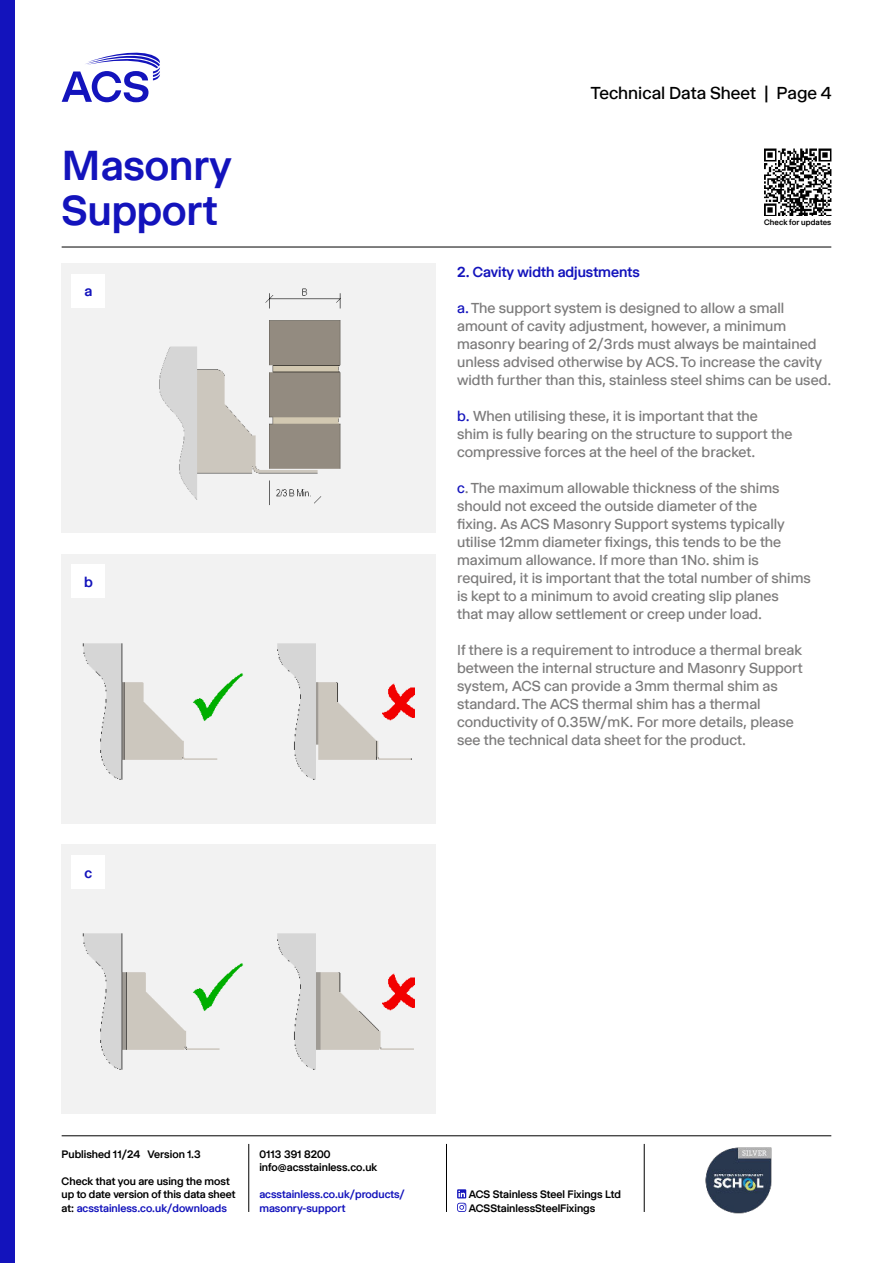
<style>
.page{position:relative;width:893px;height:1263px;background:#fff}
.page>*{position:absolute;margin:0;border:0;box-sizing:border-box;transform-origin:0 0}
.t1{font:500 43.5px/45px "Selecta";color:#1313bc}
.t2{font:18px "Selecta";color:#000}
.t3{font:15px/18px "Selecta";color:#7c7b7b}
.t4{font:500 15px "Selecta";color:#1313bc}
.t5{font:500 11.25px/13.5px "Selecta";color:#000}
.t6{font:500 11.25px/13.5px "Selecta";color:#1313bc}
.t7{font:500 8.25px "Selecta";letter-spacing:.01em;color:#000}
.s1{color:#1313bc}
</style>
<div class="page">
<hr style="left:62px;top:247px;width:769px;height:1px;background:#000">
<div style="left:0;top:0;width:15px;height:1263px;background:#1313bc"></div>
<svg style="left:457px;top:1189px;width:9px;height:9px"></svg>
<svg style="left:458px;top:1190px;width:7px;height:7px"></svg>
<svg style="left:457px;top:1203px;width:9px;height:9px"></svg>
<hr style="left:62px;top:1135px;width:769px;height:1px;background:#000">
<hr style="left:248px;top:1144px;width:1px;height:68px;background:#000">
<hr style="left:446px;top:1144px;width:1px;height:68px;background:#000">
<hr style="left:644px;top:1144px;width:1px;height:68px;background:#000">
<img style="left:705px;top:1147px;width:66px;height:66px">
<img style="left:764px;top:149px;width:67px;height:67px">
<svg style="left:62px;top:52px;width:98px;height:50px"></svg>
<div style="left:62px;top:264px;width:374px;height:269px;background:#f2f2f2"></div>
<div style="left:62px;top:845px;width:374px;height:269px;background:#f2f2f2"></div>
<div style="left:62px;top:554px;width:374px;height:269px;background:#f2f2f2"></div>
<img style="left:159px;top:288px;width:182px;height:217px">
<div style="left:72px;top:274px;width:33px;height:33px;background:#fff"></div>
<div style="left:72px;top:855px;width:33px;height:34px;background:#fff"></div>
<div style="left:72px;top:565px;width:33px;height:33px;background:#fff"></div>
<img style="left:82px;top:933px;width:333px;height:137px">
<img style="left:82px;top:643px;width:333px;height:137px">
<h1 class="t1" style="left:62px;top:145px;width:172px">Masonry<br>Support</h1>
<p class="t4" style="left:85px;top:286px;width:9px">a</p>
<p class="t4" style="left:84px;top:577px;width:10px">b</p>
<p class="t4" style="left:85px;top:867px;width:9px">c</p>
<p class="t2" style="left:591px;top:86px;width:242px">Technical Data Sheet | Page 4</p>
<p class="t7" style="left:764px;top:219px;width:69px">Check for updates</p>
<p class="t4" style="left:457px;top:267px;width:184px">2. Cavity width adjustments</p>
<p class="t3" style="left:457px;top:300px;width:376px"><span class="s1">a.</span> The support system is designed to allow a small amount of cavity adjustment, however, a minimum masonry bearing of 2/3rds must always be maintained unless advised otherwise by ACS. To increase the cavity width further than this, stainless steel shims can be used.</p>
<p class="t3" style="left:457px;top:408px;width:337px"><span class="s1">b.</span> When utilising these, it is important that the shim is fully bearing on the structure to support the compressive forces at the heel of the bracket.</p>
<p class="t3" style="left:457px;top:480px;width:355px"><span class="s1">c</span>. The maximum allowable thickness of the shims should not exceed the outside diameter of the<br>fixing. As ACS Masonry Support systems typically utilise 12mm diameter fixings, this tends to be the maximum allowance. If more than 1No. shim is required, it is important that the total number of shims is kept to a minimum to avoid creating slip planes<br>that may allow settlement or creep under load.</p>
<p class="t3" style="left:457px;top:642px;width:347px">If there is a requirement to introduce a thermal break between the internal structure and Masonry Support system, ACS can provide a 3mm thermal shim as standard. The ACS thermal shim has a thermal conductivity of 0.35W/mK. For more details, please see the technical data sheet for the product.</p>
<p class="t5" style="left:62px;top:1148px;width:141px">Published 11/24 Version 1.3</p>
<p class="t5" style="left:62px;top:1175px;width:175px">Check that you are using the most up to date version of this data sheet at: <span class="s1">acsstainless.co.uk/downloads</span></p>
<p class="t5" style="left:259px;top:1148px;width:120px">0113 391 8200 info@acsstainless.co.uk</p>
<p class="t6" style="left:259px;top:1188px;width:147px">acsstainless.co.uk/products/ masonry-support</p>
<p class="t5" style="left:469px;top:1189px;width:154px">ACS Stainless Steel Fixings Ltd<br>ACSStainlessSteelFixings</p>
</div>
